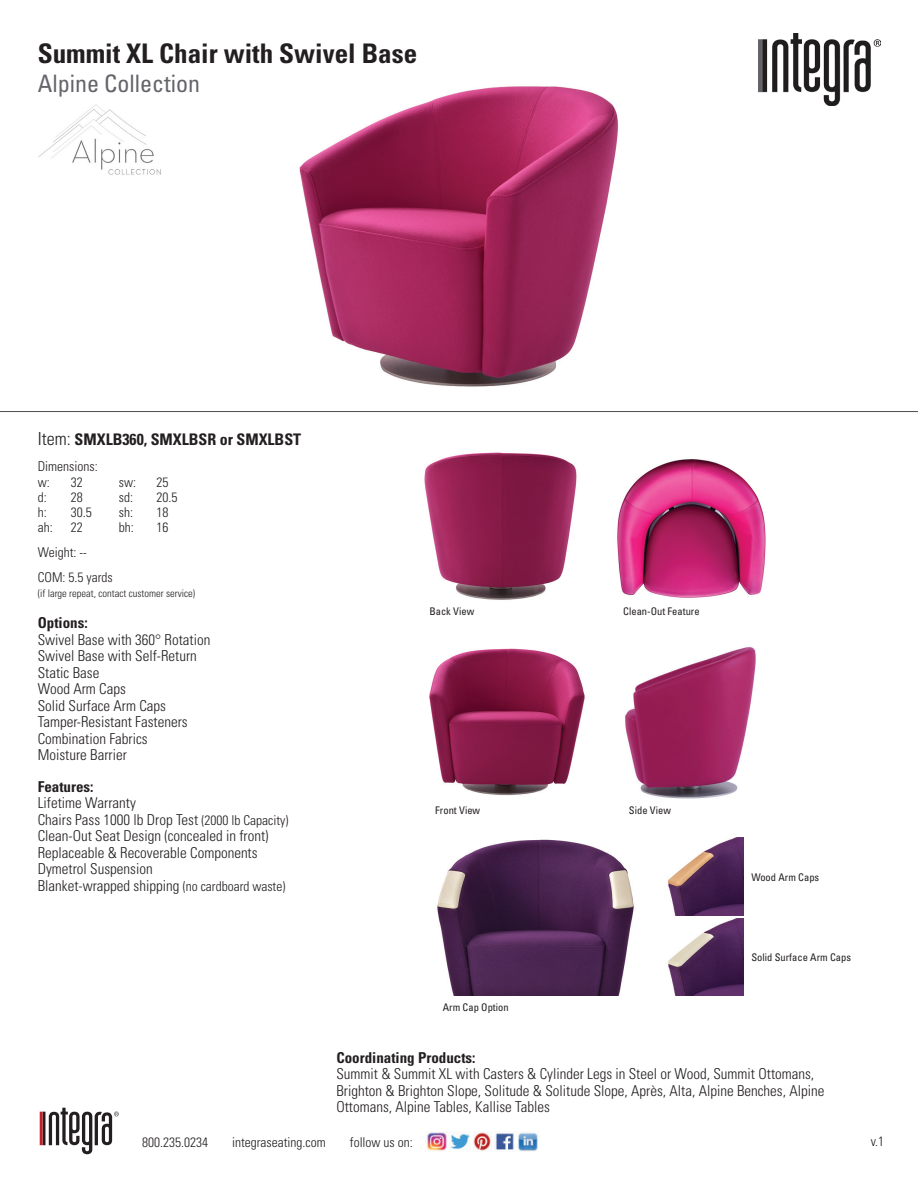
<style>
.page{position:relative;width:918px;height:1188px;background:#fff}
.page>*{position:absolute;margin:0;border:0;box-sizing:border-box;transform-origin:0 0}
.t1{font:700 condensed 27px "Univers LT Std";color:#231f20}
.t2{font:condensed 24px "Univers LT Std";color:#64646a}
.t3{font:700 condensed 15.9px "Univers LT Std";color:#231f20}
.t4{font:300 condensed 15px/16.5px "Univers LT Std";color:#231f20}
.t5{font:700 condensed 15px "Univers LT Std";color:#231f20}
.t6{font:300 condensed 13.5px/15.8px "Univers LT Std";color:#231f20}
.t7{font:condensed 10.5px "Univers LT Std";color:#231f20}
.t8{font:300 condensed 10.5px "Univers LT Std";color:#231f20}
.s1{font-weight:300;font-size:18px}
.s2{font-size:13.5px}
</style>
<div class="page">
<img style="left:758px;top:34px;width:123px;height:72px">
<svg style="left:40px;top:1108px;width:79px;height:46px"></svg>
<hr style="left:0;top:411px;width:918px;height:1px;background:#4b4c4d">
<img style="left:38px;top:104px;width:123px;height:71px">
<img style="left:299px;top:86px;width:319px;height:301px">
<img style="left:424px;top:452px;width:153px;height:148px">
<img style="left:617px;top:459px;width:149px;height:139px">
<img style="left:625px;top:647px;width:131px;height:152px">
<img style="left:429px;top:648px;width:156px;height:148px">
<img style="left:668px;top:918px;width:75px;height:78px">
<img style="left:668px;top:837px;width:75px;height:78px">
<img style="left:437px;top:839px;width:197px;height:157px">
<img style="left:426px;top:1132px;width:44px;height:19px">
<img style="left:473px;top:1132px;width:19px;height:20px">
<img style="left:495px;top:1132px;width:43px;height:20px">
<h1 class="t1" style="left:38px;top:37px;width:381px">Summit XL Chair with Swivel Base</h1>
<h2 class="t2" style="left:38px;top:68px;width:164px">Alpine Collection</h2>
<p class="t3" style="left:38px;top:430px;width:265px"><span class="s1">Item:</span> SMXLB360, SMXLBSR or SMXLBST</p>
<p class="t6" style="left:38px;top:458px;width:61px">Dimensions: w:</p>
<p class="t6" style="left:71px;top:474px;width:13px">32</p>
<p class="t6" style="left:119px;top:474px;width:19px">sw:</p>
<p class="t6" style="left:157px;top:474px;width:13px">25</p>
<p class="t6" style="left:38px;top:489px;width:10px">d:</p>
<p class="t6" style="left:71px;top:489px;width:13px">28</p>
<p class="t6" style="left:119px;top:489px;width:16px">sd:</p>
<p class="t6" style="left:157px;top:489px;width:22px">20.5</p>
<p class="t6" style="left:38px;top:504px;width:10px">h:</p>
<p class="t6" style="left:71px;top:504px;width:22px">30.5</p>
<p class="t6" style="left:119px;top:504px;width:16px">sh:</p>
<p class="t6" style="left:157px;top:504px;width:13px">18</p>
<p class="t6" style="left:38px;top:519px;width:16px">ah:</p>
<p class="t6" style="left:71px;top:519px;width:13px">22</p>
<p class="t6" style="left:119px;top:519px;width:16px">bh:</p>
<p class="t6" style="left:157px;top:519px;width:13px">16</p>
<p class="t6" style="left:38px;top:539px;width:76px;line-height:25px">Weight: --<br>COM: 5.5 yards</p>
<p class="t8" style="left:38px;top:587px;width:159px">(if large repeat, contact customer service)</p>
<p class="t5" style="left:38px;top:614px;width:51px">Options:</p>
<p class="t4" style="left:38px;top:631px;width:174px">Swivel Base with 360° Rotation<br>Swivel Base with Self-Return<br>Static Base<br>Wood Arm Caps<br>Solid Surface Arm Caps<br>Tamper-Resistant Fasteners<br>Combination Fabrics<br>Moisture Barrier</p>
<p class="t5" style="left:38px;top:777px;width:57px">Features:</p>
<p class="t4" style="left:38px;top:795px;width:252px">Lifetime Warranty<br>Chairs Pass 1000 lb Drop Test <span class="s2">(2000 lb Capacity)<br></span>Clean-Out Seat Design (concealed in front)<br>Replaceable &amp; Recoverable Components Dymetrol Suspension<br>Blanket-wrapped shipping <span class="s2">(no cardboard waste)</span></p>
<p class="t7" style="left:429px;top:604px;width:46px">Back View</p>
<p class="t7" style="left:435px;top:803px;width:46px">Front View</p>
<p class="t7" style="left:623px;top:604px;width:78px">Clean-Out Feature</p>
<p class="t7" style="left:629px;top:803px;width:44px">Side View</p>
<p class="t7" style="left:751px;top:870px;width:69px">Wood Arm Caps</p>
<p class="t7" style="left:751px;top:951px;width:101px">Solid Surface Arm Caps</p>
<p class="t7" style="left:443px;top:1001px;width:67px">Arm Cap Option</p>
<p class="t6" style="left:142px;top:1134px;width:67px">800.235.0234</p>
<p class="t6" style="left:232px;top:1134px;width:95px">integraseating.com</p>
<p class="t5" style="left:336px;top:1048px;width:141px">Coordinating Products:</p>
<p class="t4" style="left:336px;top:1066px;width:490px">Summit &amp; Summit XL with Casters &amp; Cylinder Legs in Steel or Wood, Summit Ottomans,<br>Brighton &amp; Brighton Slope, Solitude &amp; Solitude Slope, Après, Alta, Alpine Benches, Alpine<br>Ottomans, Alpine Tables, Kallise Tables</p>
<p class="t6" style="left:350px;top:1134px;width:64px">follow us on:</p>
<p class="t6" style="left:871px;top:1134px;width:15px">v.1</p>
</div>
